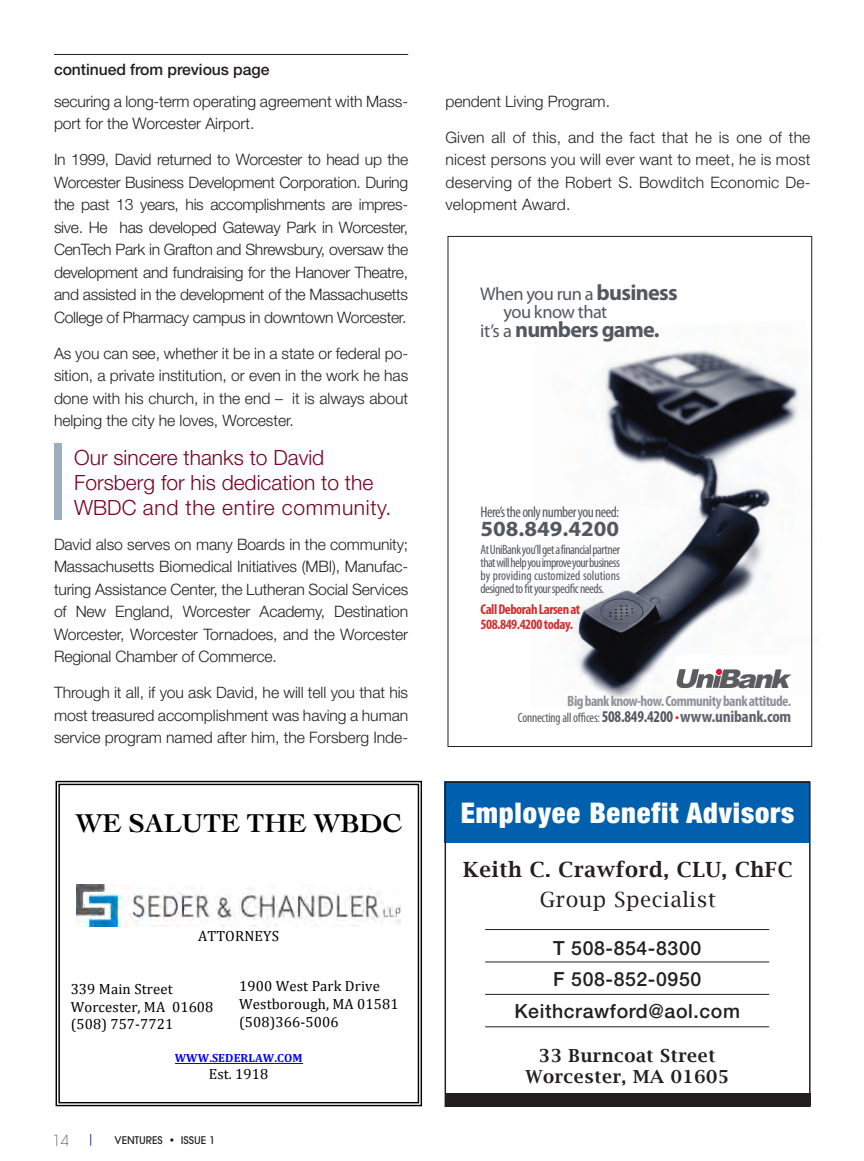
<style>
.page{position:relative;width:864px;height:1161px;background:#fff}
.page>*{position:absolute;margin:0;border:0;box-sizing:border-box;transform-origin:0 0}
.t1{font:900 condensed 28.5px "Helvetica Neue";letter-spacing:.03em;color:#fff}
.t2{font:700 27px "Cochin";color:#000}
.t3{font:italic 900 25.95px "Arial";color:#5c5c5f;scale:1.1 1}
.t4{font:700 22.2px "Myriad Pro";color:#535860}
.t5{font:700 21.75px "Myriad Pro";color:#535860;scale:1.05 1}
.Pull_Quote{font:300 21px/25.2px "Helvetica Neue";color:#790124}
.t6{font:600 21px "Lucida Bright";letter-spacing:.03em;color:#231f20}
.t7{font:21px "Lucida Bright";letter-spacing:.03em;color:#231f20}
.t8{font:500 19.5px "Helvetica Neue";letter-spacing:.03em;color:#231f20}
.t9{font:18.45px/18px "Myriad Pro";color:#535860}
.t10{font:600 18px "Lucida Bright";letter-spacing:.03em;color:#231f20}
.Bodt_text{font:300 15.75px/22.5px "Helvetica Neue";letter-spacing:-.005em;color:#231f20;text-align:justify}
.continued_on{font:500 15.75px "Helvetica Neue";letter-spacing:-.005em;color:#231f20}
.t11{font:condensed 15.3px "Myriad Pro";letter-spacing:-.035em;color:#535860}
.t12{font:700 condensed 15px "Myriad Pro";letter-spacing:-.035em;color:#8f929a}
.t13{font:200 15px "Avant Garde";color:#231f20}
.t14{font:14.7px/17.7px "Cambria";letter-spacing:.01em;color:#000}
.t15{font:700 condensed 14.25px/15px "Myriad Pro";letter-spacing:-.035em;color:#ce3031}
.t16{font:condensed 13.5px/13px "Myriad Pro";letter-spacing:-.015em;color:#535860;text-align:justify}
.t17{font:condensed 13.5px "Myriad Pro";letter-spacing:-.015em;color:#535860;scale:.95 1}
.t18{font:12px "Helvetica";color:#231f20}
.t19{font:700 11.85px "Cambria";letter-spacing:.005em;color:#00f}
.t20{font:500 10.5px "Avant Garde";color:#231f20}
.s1{font-weight:700;font-size:22.2px}
.s2{font-weight:400;font-size:18.45px}
.s3{font-weight:700;font-size:16.5px}
.s4{font-size:16.5px;color:#ce3031}
.s5{font-weight:700;font-size:16.5px;color:#61646d}
</style>
<div class="page">
<svg style="left:90px;top:1134px;width:1px;height:12px"></svg>
<div style="left:445px;top:782px;width:365px;height:61px;background:#0160ae"></div>
<div style="left:445px;top:782px;width:366px;height:325px;border:2px solid #231f20"></div>
<div style="left:445px;top:1094px;width:365px;height:12px;background:#231f20"></div>
<hr style="left:485px;top:962px;width:284px;height:1px;background:#231f20">
<hr style="left:485px;top:994px;width:284px;height:1px;background:#231f20">
<hr style="left:485px;top:1027px;width:284px;height:1px;background:#231f20">
<hr style="left:485px;top:929px;width:284px;height:1px;background:#231f20">
<hr style="left:54px;top:54px;width:354px;height:1px;background:#231f20">
<div style="left:54px;top:444px;width:8px;height:76px;background:#9dafbc"></div>
<img style="left:574px;top:320px;width:239px;height:388px">
<div style="left:676px;top:656px;width:115px;height:33px;background:#fff"></div>
<svg style="left:677px;top:668px;width:46px;height:20px"></svg>
<div style="left:56px;top:781px;width:366px;height:325px;border:1px solid #000"></div>
<div style="left:58px;top:784px;width:361px;height:319px;border:1px solid #000"></div>
<img style="left:77px;top:884px;width:324px;height:42px">
<hr style="left:175px;top:1063px;width:128px;height:1px;background:#00f">
<p class="continued_on" style="left:54px;top:60px;width:217px">continued from previous page</p>
<p class="Bodt_text" style="left:54px;top:89px;width:356px">securing a long-term operating agreement with Mass&shy;port for the Worcester Airport.</p>
<p class="Bodt_text" style="left:54px;top:148px;width:356px">In 1999, David returned to Worcester to head up the Worcester Business Development Corporation. During the past 13 years, his accomplishments are impres&shy;sive. He has developed Gateway Park in Worcester, CenTech Park in Grafton and Shrewsbury, oversaw the development and fundraising for the Hanover Theatre, and assisted in the development of the Massachusetts College of Pharmacy campus in downtown Worcester.</p>
<p class="Bodt_text" style="left:54px;top:341px;width:356px">As you can see, whether it be in a state or federal po&shy;sition, a private institution, or even in the work he has done with his church, in the end – it is always about helping the city he loves, Worcester.</p>
<p class="Pull_Quote" style="left:74px;top:444px;width:319px">Our sincere thanks to David<br>Forsberg for his dedication to the<br>WBDC and the entire community.</p>
<p class="Bodt_text" style="left:54px;top:532px;width:356px">David also serves on many Boards in the community; Massachusetts Biomedical Initiatives (MBI), Manufac&shy;turing Assistance Center, the Lutheran Social Services of New England, Worcester Academy, Destination Worcester, Worcester Tornadoes, and the Worcester Regional Chamber of Commerce.</p>
<p class="Bodt_text" style="left:54px;top:681px;width:356px">Through it all, if you ask David, he will tell you that his most treasured accomplishment was having a human service program named after him, the Forsberg Inde-</p>
<p class="t2" style="left:75px;top:805px;width:328px">WE SALUTE THE WBDC</p>
<p class="t14" style="left:198px;top:927px;width:82px">ATTORNEYS</p>
<p class="t14" style="left:71px;top:980px;width:144px">339 Main Street<br>Worcester, MA 01608 (508) 757--‐7721</p>
<p class="t14" style="left:239px;top:978px;width:161px">1900 West Park Drive<br>Westborough, MA 01581 (508)366--‐5006</p>
<p class="t19" style="left:175px;top:1050px;width:129px">WWW.SEDERLAW.COM</p>
<p class="t14" style="left:209px;top:1065px;width:61px">Est. 1918</p>
<p class="t13" style="left:52px;top:1131px;width:18px">14</p>
<p class="t20" style="left:115px;top:1134px;width:102px">VENTURES • ISSUE 1</p>
<p class="Bodt_text" style="left:445px;top:89px;width:166px">pendent Living Program.</p>
<p class="Bodt_text" style="left:445px;top:125px;width:367px">Given all of this, and the fact that he is one of the nicest persons you will ever want to meet, he is most deserving of the Robert S. Bowditch Economic De&shy;velopment Award.</p>
<p class="t18" style="left:452px;top:202px;width:247px">WBDC ad:Layout 1 3/22/12 3:03 PM Page 1</p>
<p class="t9" style="left:504px;top:284px;width:176px;text-indent:-23px">When you run a <span class="s1">business </span>you know that</p>
<p class="t4" style="left:480px;top:315px;width:181px"><span class="s2">it’s a</span> numbers game.</p>
<p class="t11" style="left:481px;top:503px;width:140px">Here’s the only number you need:</p>
<p class="t5" style="left:481px;top:515px;width:134px">508.849.4200</p>
<p class="t16" style="left:480px;top:543px;width:141px">At UniBank you’ll get afinancial partner that will help you improve your business by providing customized solutions designed to fit your specific needs.</p>
<p class="t15" style="left:481px;top:601px;width:101px">Call Deborah Larsen at<br>508.849.4200 today.</p>
<p class="t3" style="left:717px;top:660px;width:74px">Bank</p>
<p class="t12" style="left:567px;top:691px;width:226px">Big bank know-how. Community bank attitude.</p>
<p class="t17" style="left:518px;top:709px;width:289px">Connecting all offices: <span class="s3">508.849.4200</span> <span class="s4">•</span><span class="s5">www.unibank.com</span></p>
<p class="t1" style="left:461px;top:796px;width:335px">Employee Benefit Advisors</p>
<p class="t6" style="left:463px;top:857px;width:331px">Keith C. Crawford, CLU, ChFC</p>
<p class="t7" style="left:540px;top:887px;width:178px">Group Specialist</p>
<p class="t8" style="left:553px;top:936px;width:150px">T 508-854-8300</p>
<p class="t8" style="left:553px;top:968px;width:150px">F 508-852-0950</p>
<p class="t8" style="left:514px;top:999px;width:227px">Keithcrawford@aol.com</p>
<p class="t10" style="left:539px;top:1045px;width:178px">33 Burncoat Street</p>
<p class="t10" style="left:525px;top:1066px;width:205px">Worcester, MA 01605</p>
</div>
